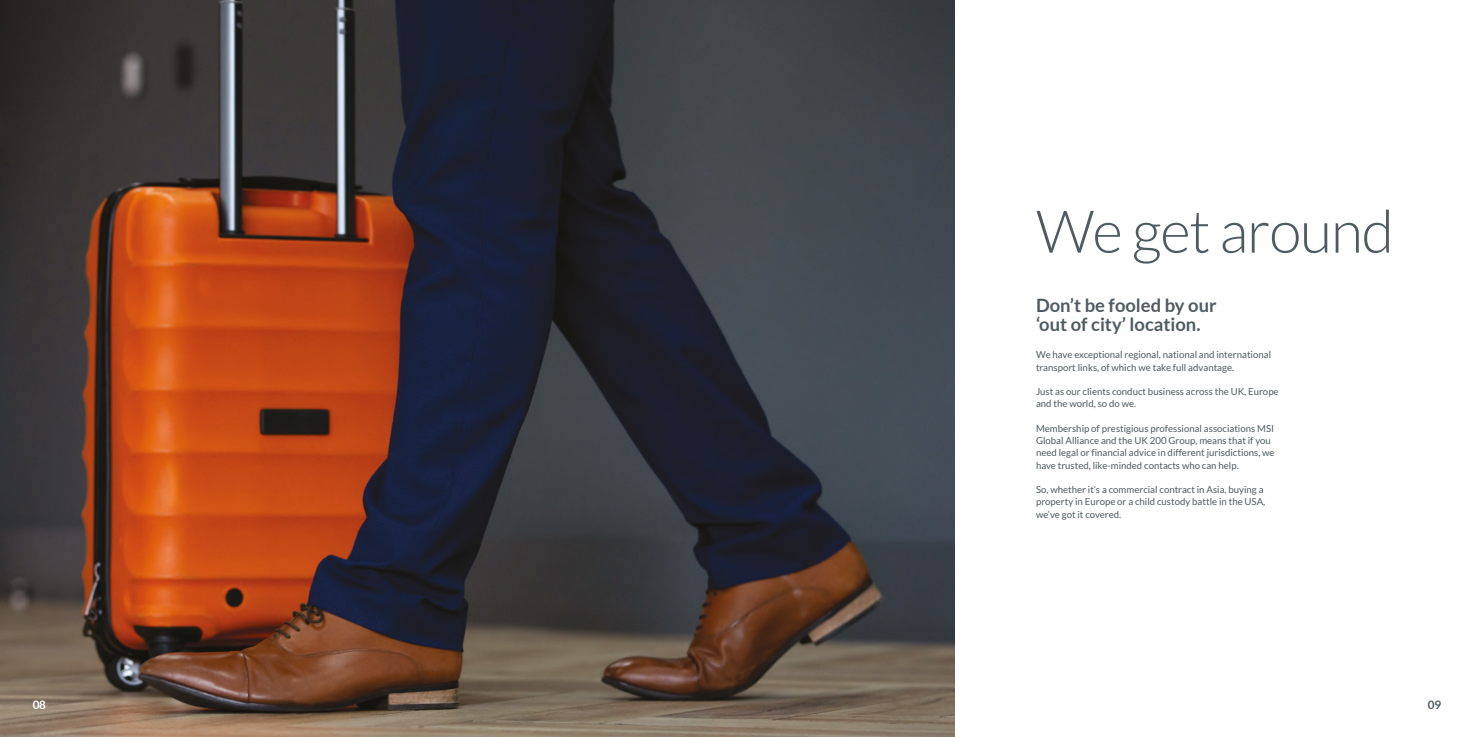
<style>
.page{position:relative;width:1474px;height:737px;background:#fff}
.page>*{position:absolute;margin:0;border:0;box-sizing:border-box;transform-origin:0 0}
.t1{font:300 59.06px "Lato";letter-spacing:-.02em;color:#4e5b61}
.t2{font:700 18.38px/19.2px "Lato";color:#4e5b61}
.t3{font:700 11.64px "Lato";color:#fff}
.t4{font:700 11.64px "Lato";color:#4e5b61}
.t5{font:9.62px/12.2px "Lato";color:#4e5b61}
</style>
<div class="page">
<img style="left:0;top:0;width:954px;height:737px">
<h1 class="t1" style="left:1036px;top:200px;width:359px">We get around</h1>
<h2 class="t2" style="left:1036px;top:295px;width:182px">Don’t be fooled by our ‘out of city’ location.</h2>
<p class="t5" style="left:1036px;top:349px;width:237px">We have exceptional regional, national and international transport links, of which we take full advantage.</p>
<p class="t5" style="left:1036px;top:385px;width:244px">Just as our clients conduct business across the UK, Europe and the world, so do we.</p>
<p class="t5" style="left:1036px;top:422px;width:240px">Membership of prestigious professional associations MSI Global Alliance and the UK 200 Group, means that if you need legal or financial advice in different jurisdictions, we have trusted, like-minded contacts who can help.</p>
<p class="t5" style="left:1036px;top:483px;width:231px">So, whether it’s a commercial contract in Asia, buying a property in Europe or a child custody battle in the USA, we’ve got it covered.</p>
<p class="t3" style="left:33px;top:697px;width:15px">08</p>
<p class="t4" style="left:1427px;top:697px;width:15px">09</p>
</div>
